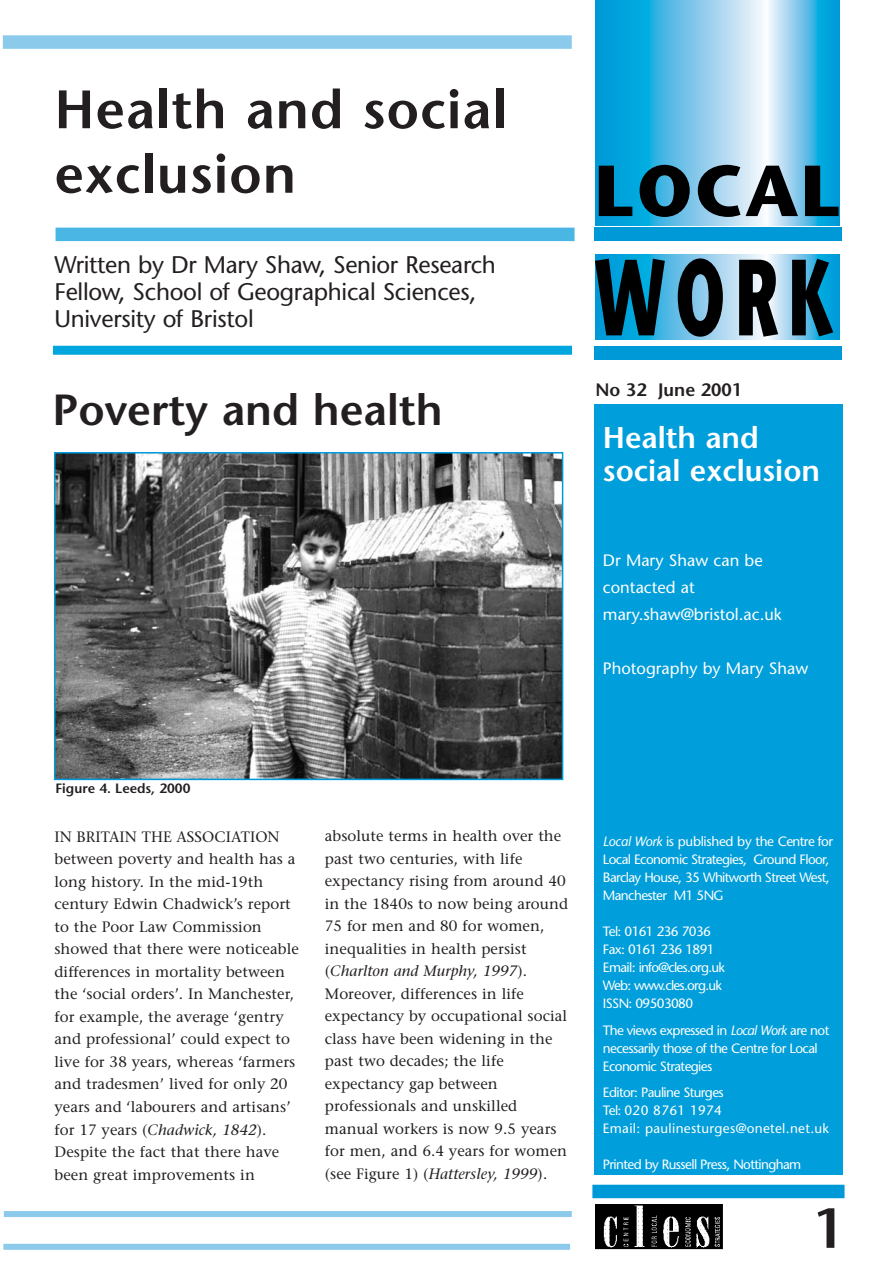
<style>
.page{position:relative;width:893px;height:1262px;background:#fff}
.page>*{position:absolute;margin:0;border:0;box-sizing:border-box;transform-origin:0 0}
.t1{font:600 55.5px "Stone Sans";color:#231f20}
.t2{font:600 54px/64.5px "Stone Sans";letter-spacing:.015em;color:#231f20}
.t3{font:600 43.5px "Stone Sans";color:#231f20}
.t4{font:600 30px/33px "Stone Sans";color:#fff}
.t5{font:24px/27px "Stone Sans";letter-spacing:-.01em;color:#231f20}
.t6{font:600 18px "Stone Sans";color:#231f20}
.t7{font:16.5px/27px "Stone Sans";color:#fff}
.t8{font:15px/22.5px "Stone Serif";letter-spacing:.005em;color:#231f20}
.t9{font:13.5px/18px "Stone Sans";letter-spacing:-.045em;color:#fff}
.t10{font:13.5px/18px "Stone Sans";letter-spacing:.025em;color:#fff}
.t11{font:600 13.5px "Stone Sans";color:#231f20}
.s1{font-style:italic}
</style>
<div class="page">
<svg style="left:596px;top:254px;width:243px;height:86px;background:#7bc7e9"></svg>
<svg style="left:596px;top:0;width:243px;height:225px;background:#66c2e8"></svg>
<svg style="left:598px;top:166px;width:34px;height:50px;background:#004963"></svg>
<svg style="left:639px;top:165px;width:50px;height:52px;background:#174657"></svg>
<svg style="left:697px;top:165px;width:101px;height:52px;background:#677882"></svg>
<svg style="left:805px;top:166px;width:33px;height:50px;background:#004760"></svg>
<svg style="left:595px;top:259px;width:69px;height:76px;background:#043f54"></svg>
<svg style="left:677px;top:258px;width:45px;height:79px;background:#354f5c"></svg>
<svg style="left:739px;top:260px;width:39px;height:77px;background:#3a3d40"></svg>
<svg style="left:792px;top:259px;width:41px;height:77px;background:#0b3c4e"></svg>
<div style="left:593px;top:227px;width:248px;height:14px;background:#0099d8"></div>
<div style="left:594px;top:346px;width:248px;height:14px;background:#0099d8"></div>
<div style="left:593px;top:404px;width:249px;height:770px;background:#009eda"></div>
<img style="left:595px;top:1204px;width:128px;height:46px">
<div style="left:592px;top:1184px;width:252px;height:14px;background:#0099d8"></div>
<div style="left:56px;top:228px;width:518px;height:13px;background:#49b6e4"></div>
<div style="left:53px;top:346px;width:519px;height:9px;background:#00a6de"></div>
<div style="left:3px;top:35px;width:568px;height:14px;background:#8bcaeb"></div>
<div style="left:4px;top:1211px;width:567px;height:6px;background:#8bcaeb"></div>
<div style="left:3px;top:1243px;width:567px;height:6px;background:#8bcaeb"></div>
<img style="left:57px;top:455px;width:503px;height:322px">
<div style="left:54px;top:452px;width:509px;height:328px;border:2px solid #0099d8"></div>
<h2 class="t2" style="left:54px;top:83px;width:454px">Health and social exclusion</h2>
<h3 class="t5" style="left:54px;top:253px;width:443px">Written by Dr Mary Shaw, Senior Research<br>Fellow, School of Geographical Sciences,<br>University of Bristol</h3>
<h3 class="t3" style="left:53px;top:393px;width:391px">Poverty and health</h3>
<p class="t6" style="left:595px;top:382px;width:148px">No 32 June 2001</p>
<h3 class="t4" style="left:603px;top:424px;width:219px">Health and social exclusion</h3>
<p class="t7" style="left:603px;top:549px;width:180px">Dr Mary Shaw can be contacted at mary.shaw@bristol.ac.uk</p>
<p class="t7" style="left:603px;top:657px;width:207px">Photography by Mary Shaw</p>
<p class="t11" style="left:55px;top:783px;width:136px">Figure 4. Leeds, 2000</p>
<p class="t8" style="left:54px;top:827px;width:246px">IN BRITAIN THE ASSOCIATION between poverty and health has a long history. In the mid-19th century Edwin Chadwick’s report to the Poor Law Commission showed that there were noticeable differences in mortality between the ‘social orders’. In Manchester, for example, the average ‘gentry and professional’ could expect to live for 38 years, whereas ‘farmers and tradesmen’ lived for only 20 years and ‘labourers and artisans’ for 17 years (<span class="s1">Chadwick, 1842</span>).<br>Despite the fact that there have been great improvements in</p>
<p class="t8" style="left:325px;top:826px;width:245px">absolute terms in health over the past two centuries, with life expectancy rising from around 40 in the 1840s to now being around<br>75 for men and 80 for women, inequalities in health persist (<span class="s1">Charlton and Murphy, 1997</span>).<br>Moreover, differences in life expectancy by occupational social class have been widening in the past two decades; the life expectancy gap between professionals and unskilled manual workers is now 9.5 years for men, and 6.4 years for women (see Figure 1) (<span class="s1">Hattersley, 1999</span>).</p>
<p class="t9" style="left:603px;top:833px;width:232px"><span class="s1">Local Work</span> is published by the Centre for Local Economic Strategies, Ground Floor, Barclay House, 35 Whitworth Street West, Manchester M1 5NG</p>
<p class="t9" style="left:603px;top:923px;width:123px">Tel: 0161 236 7036<br>Fax: 0161 236 1891<br>Email: info@cles.org.uk<br>Web: www.cles.org.uk<br>ISSN: 09503080</p>
<p class="t9" style="left:603px;top:1022px;width:228px">The views expressed in <span class="s1">Local Work</span> are not necessarily those of the Centre for Local<br>Economic Strategies</p>
<p class="t10" style="left:603px;top:1084px;width:227px">Editor: Pauline Sturges<br>Tel: 020 8761 1974<br>Email: paulinesturges@onetel.net.uk</p>
<p class="t9" style="left:603px;top:1156px;width:200px">Printed by Russell Press, Nottingham</p>
<h1 class="t1" style="left:812px;top:1207px;width:33px">1</h1>
</div>
